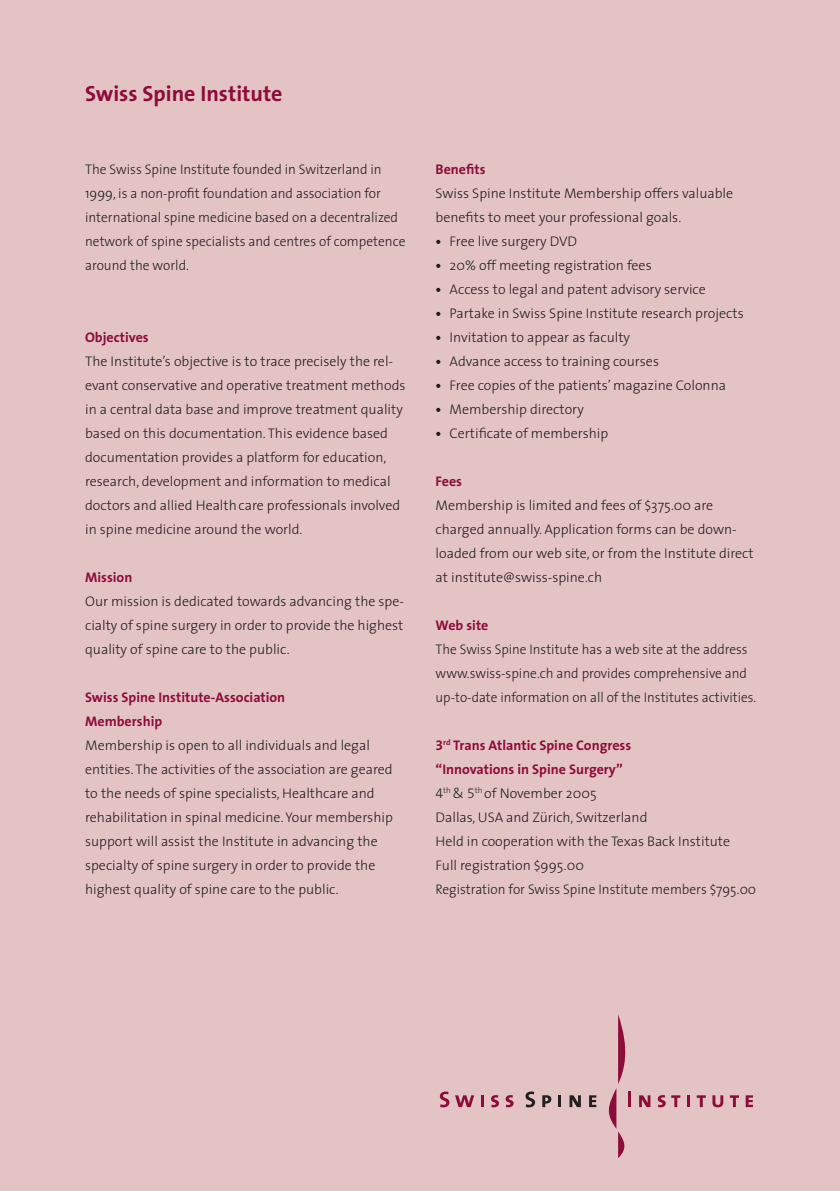
<style>
.page{position:relative;width:840px;height:1191px;background:#fff}
.page>*{position:absolute;margin:0;border:0;box-sizing:border-box;transform-origin:0 0}
.t1{font:700 22px "The Sans";color:#8d0d3a}
.t2{font:300 14px/24px "The Sans";color:#231f20}
.t3{font:300 14px/24px "The Sans";color:#231f20;scale:.96 1}
.t4{font:300 14px/24px "The Sans";color:#231f20;scale:.95 1}
.t5{font:700 14px/24px "The Sans";color:#8d0d3a}
.s1{font-weight:700}
.s2{font-family:"The Sans Bold Expert";font-weight:400;color:#8d0d3a}
.s3{font-weight:700;color:#8d0d3a}
.s4{font-family:"The Sans Light Expert";font-weight:400}
</style>
<div class="page">
<div style="left:0;top:0;width:839px;height:1191px;background:#e4c3c5"></div>
<svg style="left:608px;top:1014px;width:18px;height:144px"></svg>
<svg style="left:439px;top:1091px;width:10px;height:16px"></svg>
<svg style="left:455px;top:1095px;width:19px;height:12px"></svg>
<svg style="left:481px;top:1095px;width:2px;height:12px"></svg>
<svg style="left:491px;top:1095px;width:7px;height:12px"></svg>
<svg style="left:505px;top:1095px;width:8px;height:12px"></svg>
<svg style="left:525px;top:1091px;width:9px;height:16px"></svg>
<svg style="left:542px;top:1095px;width:9px;height:12px"></svg>
<svg style="left:558px;top:1095px;width:3px;height:12px"></svg>
<svg style="left:569px;top:1095px;width:11px;height:12px"></svg>
<svg style="left:589px;top:1095px;width:7px;height:12px"></svg>
<hr style="left:628px;top:1091px;width:3px;height:16px;background:#8d0d3a">
<svg style="left:639px;top:1095px;width:11px;height:12px"></svg>
<svg style="left:657px;top:1095px;width:8px;height:12px"></svg>
<svg style="left:671px;top:1095px;width:9px;height:12px"></svg>
<svg style="left:687px;top:1095px;width:2px;height:12px"></svg>
<svg style="left:696px;top:1095px;width:9px;height:12px"></svg>
<svg style="left:712px;top:1095px;width:10px;height:12px"></svg>
<svg style="left:729px;top:1095px;width:9px;height:12px"></svg>
<svg style="left:745px;top:1095px;width:7px;height:12px"></svg>
<h1 class="t1" style="left:85px;top:75px;width:199px">Swiss Spine Institute</h1>
<p class="t3" style="left:85px;top:156px;width:335px">The Swiss Spine Institute founded in Switzerland in 1999, is a non-profit foundation and association for international spine medicine based on a decentralized network of spine specialists and centres of competence around the world.</p>
<p class="t5" style="left:85px;top:324px;width:65px">Objectives</p>
<p class="t2" style="left:85px;top:348px;width:322px">The Institute’s objective is to trace precisely the rel&shy;evant conservative and operative treatment methods in a central data base and improve treatment quality based on this documentation. This evidence based documentation provides a platform for education, research, development and information to medical doctors and allied Healthcare professionals involved in spine medicine around the world.</p>
<p class="t5" style="left:85px;top:564px;width:49px">Mission</p>
<p class="t2" style="left:85px;top:588px;width:320px;text-align:justify">Our mission is dedicated towards advancing the spe&shy;cialty of spine surgery in order to provide the highest quality of spine care to the public.</p>
<p class="t5" style="left:85px;top:684px;width:201px">Swiss Spine Institute-Association<br>Membership</p>
<p class="t2" style="left:85px;top:732px;width:309px">Membership is open to all individuals and legal entities. The activities of the association are geared to the needs of spine specialists, Healthcare and rehabilitation in spinal medicine. Your membership support will assist the Institute in advancing the specialty of spine surgery in order to provide the highest quality of spine care to the public.</p>
<p class="t5" style="left:435px;top:156px;width:51px">Benefits</p>
<p class="t2" style="left:435px;top:180px;width:299px">Swiss Spine Institute Membership offers valuable benefits to meet your professional goals.</p>
<p class="t2" style="left:435px;top:228px;width:143px"><span class="s1">•</span> Free live surgery DVD</p>
<p class="t2" style="left:435px;top:252px;width:217px"><span class="s1">•</span> 20% off meeting registration fees</p>
<p class="t2" style="left:435px;top:276px;width:271px"><span class="s1">•</span> Access to legal and patent advisory service</p>
<p class="t2" style="left:435px;top:300px;width:309px"><span class="s1">•</span> Partake in Swiss Spine Institute research projects</p>
<p class="t2" style="left:435px;top:324px;width:196px"><span class="s1">•</span> Invitation to appear as faculty</p>
<p class="t2" style="left:435px;top:348px;width:225px"><span class="s1">•</span> Advance access to training courses</p>
<p class="t2" style="left:435px;top:372px;width:292px"><span class="s1">•</span> Free copies of the patients’ magazine Colonna</p>
<p class="t2" style="left:435px;top:396px;width:150px"><span class="s1">•</span> Membership directory</p>
<p class="t2" style="left:435px;top:420px;width:174px"><span class="s1">•</span> Certificate of membership</p>
<p class="t5" style="left:435px;top:468px;width:28px">Fees</p>
<p class="t2" style="left:435px;top:492px;width:319px">Membership is limited and fees of $375.00 are charged annually. Application forms can be down&shy;loaded from our web site, or from the Institute direct at institute@swiss-spine.ch</p>
<p class="t5" style="left:435px;top:612px;width:54px">Web site</p>
<p class="t4" style="left:435px;top:636px;width:339px">The Swiss Spine Institute has a web site at the address www.swiss-spine.ch and provides comprehensive and up-to-date information on all of the Institutes activities.</p>
<p class="t2" style="left:435px;top:732px;width:322px"><span class="s2">3</span><sup>rd</sup> <span class="s3">Trans Atlantic Spine Congress<br>“Innovations in Spine Surgery”<br></span><span class="s4">4</span><sup>th</sup> &amp; <span class="s4">5</span><sup>th</sup> of November 2005<br>Dallas, USA and Zürich, Switzerland<br>Held in cooperation with the Texas Back Institute<br>Full registration $995.00<br>Registration for Swiss Spine Institute members $795.00</p>
</div>
